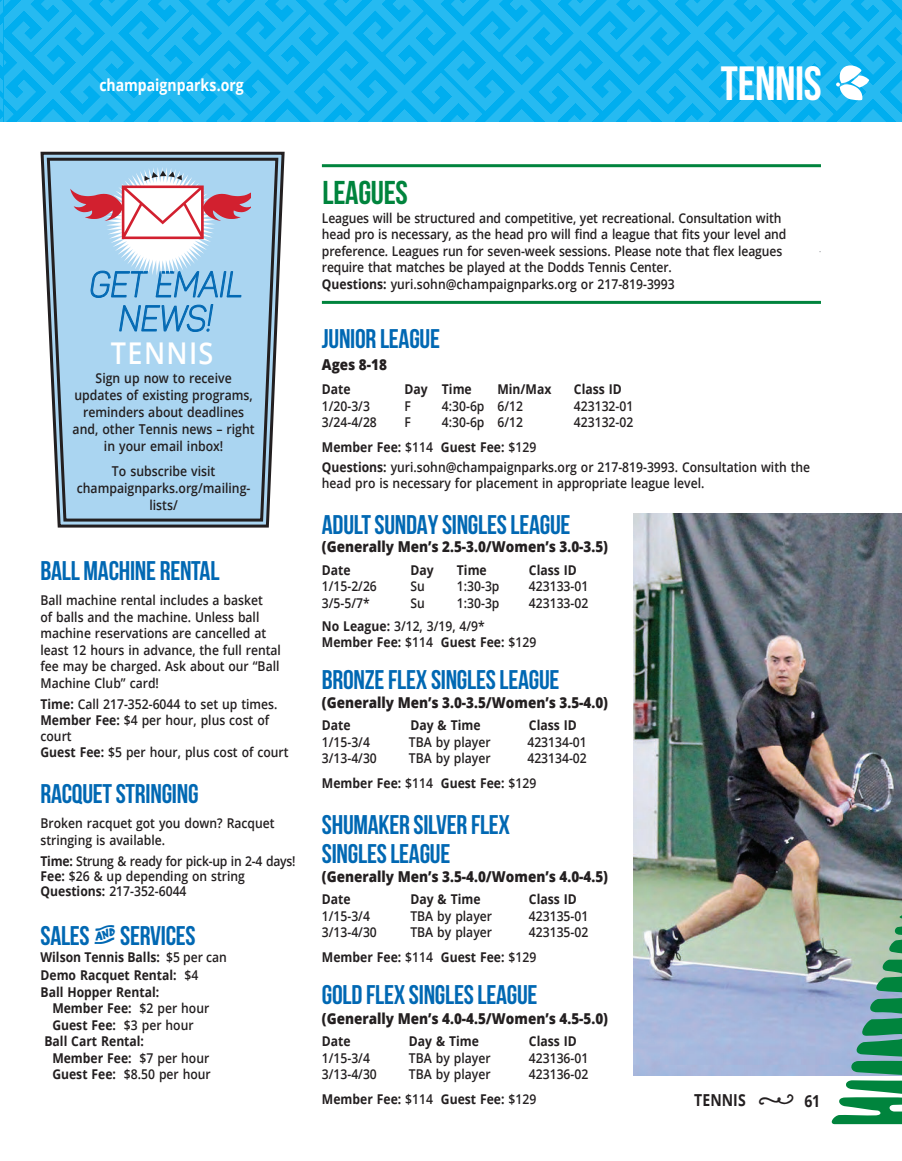
<style>
.page{position:relative;width:902px;height:1161px;background:#fff}
.page>*{position:absolute;margin:0;border:0;box-sizing:border-box;transform-origin:0 0}
.t1{font:700 48px "Bebas Neue";letter-spacing:-.01em;color:#fff}
.t2{font:35.7px/34px "Panton Lightitalic Caps";color:#0168b3;text-align:center;scale:.9 1}
.t3{font:700 33px "Bebas Neue";letter-spacing:-.01em;color:#00843d}
.t4{font:600 30px "Open Sans";letter-spacing:.05em;color:#fff;scale:.9 1}
.t5{font:700 27px/28.5px "Bebas Neue";letter-spacing:-.01em;color:#0168b3}
.t6{font:700 16.5px "Open Sans";color:#fff;scale:.85 1}
.t7{font:700 16.5px "Open Sans";letter-spacing:.005em;color:#231f20;scale:.85 1}
.t8{font:800 15px "Open Sans";color:#231f20;scale:.9 1}
.t9{font:600 13.65px/17px "Open Sans";color:#231f20;text-align:center;scale:.9 1}
.t10{font:600 13.5px/16.5px "Open Sans";color:#231f20;scale:.9 1}
.t11{font:700 13.5px/24.8px "Open Sans";color:#231f20;scale:.9 1}
.s1{font-weight:700}
.s2{font-weight:600}
</style>
<div class="page">
<svg style="left:0;top:0;width:902px;height:122px;background:#17b5f0"></svg>
<hr style="left:322px;top:301px;width:499px;height:3px;background:#00843d">
<hr style="left:322px;top:164px;width:499px;height:3px;background:#00843d">
<svg style="left:40px;top:151px;width:245px;height:377px"></svg>
<svg style="left:45px;top:156px;width:235px;height:367px;background:#a3c8e0"></svg>
<svg style="left:70px;top:167px;width:181px;height:109px"></svg>
<img style="left:633px;top:514px;width:269px;height:561px">
<svg style="left:828px;top:872px;width:74px;height:252px;background:#7eab9c"></svg>
<p class="t6" style="left:96px;top:74px;width:171px">champaignparks.org</p>
<h1 class="t1" style="left:721px;top:56px;width:103px">TENNIS</h1>
<h2 class="t2" style="left:90px;top:268px;width:171px">GET EMAIL<br>NEWS!</h2>
<h3 class="t4" style="left:111px;top:341px;width:115px">TENNIS</h3>
<p class="t9" style="left:73px;top:371px;width:204px">Sign up now to receive updates of existing programs, reminders about deadlines and, other Tennis news – right in your email inbox!</p>
<p class="t9" style="left:77px;top:464px;width:194px">To subscribe visit champaignparks.org/mailing&shy;lists/</p>
<h3 class="t5" style="left:40px;top:556px;width:180px">BALL MACHINE RENTAL</h3>
<p class="t10" style="left:40px;top:593px;width:269px">Ball machine rental includes a basket<br>of balls and the machine. Unless ball machine reservations are cancelled at least 12 hours in advance, the full rental fee may be charged. Ask about our “Ball Machine Club” card!</p>
<p class="t10" style="left:40px;top:698px;width:277px;line-height:15.8px"><span class="s1">Time:</span> Call 217-352-6044 to set up times.<br><span class="s1">Member Fee:</span> $4 per hour, plus cost of court<br><span class="s1">Guest Fee:</span> $5 per hour, plus cost of court</p>
<h3 class="t5" style="left:40px;top:780px;width:160px">RACQUET STRINGING</h3>
<p class="t10" style="left:40px;top:816px;width:262px">Broken racquet got you down? Racquet stringing is available.</p>
<p class="t10" style="left:40px;top:855px;width:285px;line-height:15px"><span class="s1">Time:</span> Strung &amp; ready for pick-up in 2-4 days!<br><span class="s1">Fee:</span> $26 &amp; up depending on string<br><span class="s1">Questions:</span> 217-352-6044</p>
<h3 class="t5" style="left:40px;top:922px;width:157px">SALES SERVICES</h3>
<p class="t11" style="left:40px;top:948px;width:209px;line-height:18.3px">Wilson Tennis Balls: <span class="s2">$5 per can<br></span>Demo Racquet Rental: <span class="s2">$4</span></p>
<p class="t11" style="left:40px;top:979px;width:133px">Ball Hopper Rental:</p>
<p class="t11" style="left:52px;top:996px;width:176px">Member Fee: <span class="s2">$2 per hour</span></p>
<p class="t11" style="left:52px;top:1012px;width:158px">Guest Fee: <span class="s2">$3 per hour</span></p>
<p class="t11" style="left:44px;top:1029px;width:112px">Ball Cart Rental:</p>
<p class="t11" style="left:52px;top:1045px;width:176px">Member Fee: <span class="s2">$7 per hour</span></p>
<p class="t10" style="left:52px;top:1067px;width:178px"><span class="s1">Guest Fee:</span> $8.50 per hour</p>
<h3 class="t3" style="left:323px;top:173px;width:87px">LEAGUES</h3>
<p class="t10" style="left:322px;top:211px;width:518px">Leagues will be structured and competitive, yet recreational. Consultation with head pro is necessary, as the head pro will find a league that fits your level and preference. Leagues run for seven-week sessions. Please note that flex leagues require that matches be played at the Dodds Tennis Center.<br><span class="s1">Questions:</span> yuri.sohn@champaignparks.org or 217-819-3993</p>
<h3 class="t5" style="left:322px;top:324px;width:120px">JUNIOR LEAGUE</h3>
<p class="t8" style="left:322px;top:353px;width:74px">Ages 8-18</p>
<p class="t11" style="left:322px;top:377px;width:33px">Date</p>
<p class="t11" style="left:404px;top:377px;width:76px">Day Time</p>
<p class="t11" style="left:497px;top:377px;width:61px">Min/Max</p>
<p class="t11" style="left:574px;top:377px;width:55px">Class ID</p>
<p class="t10" style="left:322px;top:399px;width:55px">1/20-3/3</p>
<p class="t10" style="left:404px;top:399px;width:9px">F</p>
<p class="t10" style="left:442px;top:399px;width:92px">4:30-6p 6/12</p>
<p class="t10" style="left:574px;top:399px;width:68px">423132-01</p>
<p class="t10" style="left:322px;top:416px;width:63px">3/24-4/28</p>
<p class="t10" style="left:404px;top:416px;width:9px">F</p>
<p class="t10" style="left:442px;top:416px;width:92px">4:30-6p 6/12</p>
<p class="t10" style="left:574px;top:416px;width:68px">423132-02</p>
<p class="t10" style="left:322px;top:439px;width:544px;line-height:19.5px"><span class="s1">Member Fee:</span> $114 <span class="s1">Guest Fee:</span> $129<br><span class="s1">Questions:</span> yuri.sohn@champaignparks.org or 217-819-3993. Consultation with the</p>
<p class="t10" style="left:322px;top:476px;width:426px">head pro is necessary for placement in appropriate league level.</p>
<h3 class="t5" style="left:322px;top:510px;width:250px">ADULT SUNDAY SINGLES LEAGUE</h3>
<p class="t8" style="left:322px;top:535px;width:319px">(Generally Men’s 2.5-3.0/Women’s 3.0-3.5)</p>
<p class="t11" style="left:322px;top:557px;width:33px">Date</p>
<p class="t11" style="left:410px;top:557px;width:27px">Day</p>
<p class="t11" style="left:457px;top:557px;width:35px">Time</p>
<p class="t11" style="left:529px;top:557px;width:55px">Class ID</p>
<p class="t10" style="left:322px;top:579px;width:63px">1/15-2/26</p>
<p class="t10" style="left:410px;top:579px;width:17px">Su</p>
<p class="t10" style="left:457px;top:579px;width:49px">1:30-3p</p>
<p class="t10" style="left:529px;top:579px;width:68px">423133-01</p>
<p class="t10" style="left:322px;top:596px;width:55px">3/5-5/7*</p>
<p class="t10" style="left:410px;top:596px;width:17px">Su</p>
<p class="t10" style="left:457px;top:596px;width:49px">1:30-3p</p>
<p class="t10" style="left:529px;top:596px;width:68px">423133-02</p>
<p class="t11" style="left:322px;top:617px;width:240px;line-height:16.5px">No League: <span class="s2">3/12, 3/19, 4/9*<br></span>Member Fee: <span class="s2">$114</span> Guest Fee: <span class="s2">$129</span></p>
<h3 class="t5" style="left:322px;top:666px;width:239px">BRONZE FLEX SINGLES LEAGUE</h3>
<p class="t8" style="left:322px;top:691px;width:319px">(Generally Men’s 3.0-3.5/Women’s 3.5-4.0)</p>
<p class="t11" style="left:322px;top:713px;width:33px">Date</p>
<p class="t11" style="left:410px;top:713px;width:79px">Day &amp; Time</p>
<p class="t11" style="left:529px;top:713px;width:55px">Class ID</p>
<p class="t10" style="left:322px;top:735px;width:55px">1/15-3/4</p>
<p class="t10" style="left:409px;top:735px;width:92px">TBA by player</p>
<p class="t10" style="left:527px;top:735px;width:68px">423134-01</p>
<p class="t10" style="left:322px;top:751px;width:63px">3/13-4/30</p>
<p class="t10" style="left:409px;top:751px;width:92px">TBA by player</p>
<p class="t11" style="left:322px;top:746px;width:296px;text-indent:205px"><span class="s2">423134-02<br></span>Member Fee: <span class="s2">$114</span> Guest Fee: <span class="s2">$129</span></p>
<h3 class="t5" style="left:322px;top:810px;width:190px">SHUMAKER SILVER FLEX<br>SINGLES LEAGUE</h3>
<p class="t8" style="left:322px;top:865px;width:319px">(Generally Men’s 3.5-4.0/Women’s 4.0-4.5)</p>
<p class="t11" style="left:322px;top:887px;width:33px">Date</p>
<p class="t11" style="left:410px;top:887px;width:79px">Day &amp; Time</p>
<p class="t11" style="left:529px;top:887px;width:55px">Class ID</p>
<p class="t10" style="left:322px;top:909px;width:55px">1/15-3/4</p>
<p class="t10" style="left:410px;top:909px;width:92px">TBA by player</p>
<p class="t10" style="left:529px;top:909px;width:68px">423135-01</p>
<p class="t10" style="left:322px;top:926px;width:63px">3/13-4/30</p>
<p class="t10" style="left:410px;top:926px;width:92px">TBA by player</p>
<p class="t11" style="left:322px;top:920px;width:298px;text-indent:207px"><span class="s2">423135-02<br></span>Member Fee: <span class="s2">$114</span> Guest Fee: <span class="s2">$129</span></p>
<h3 class="t5" style="left:322px;top:981px;width:217px">GOLD FLEX SINGLES LEAGUE</h3>
<p class="t8" style="left:322px;top:1007px;width:319px">(Generally Men’s 4.0-4.5/Women’s 4.5-5.0)</p>
<p class="t11" style="left:322px;top:1029px;width:33px">Date</p>
<p class="t11" style="left:409px;top:1029px;width:79px">Day &amp; Time</p>
<p class="t11" style="left:529px;top:1029px;width:55px">Class ID</p>
<p class="t10" style="left:322px;top:1051px;width:55px">1/15-3/4</p>
<p class="t10" style="left:409px;top:1051px;width:92px">TBA by player</p>
<p class="t10" style="left:529px;top:1051px;width:68px">423136-01</p>
<p class="t10" style="left:322px;top:1067px;width:63px">3/13-4/30</p>
<p class="t10" style="left:409px;top:1067px;width:92px">TBA by player</p>
<p class="t11" style="left:322px;top:1062px;width:298px;text-indent:207px"><span class="s2">423136-02<br></span>Member Fee: <span class="s2">$114</span> Guest Fee: <span class="s2">$129</span></p>
<p class="t7" style="left:694px;top:1089px;width:62px">TENNIS</p>
<p class="t7" style="left:804px;top:1089px;width:20px">61</p>
</div>
